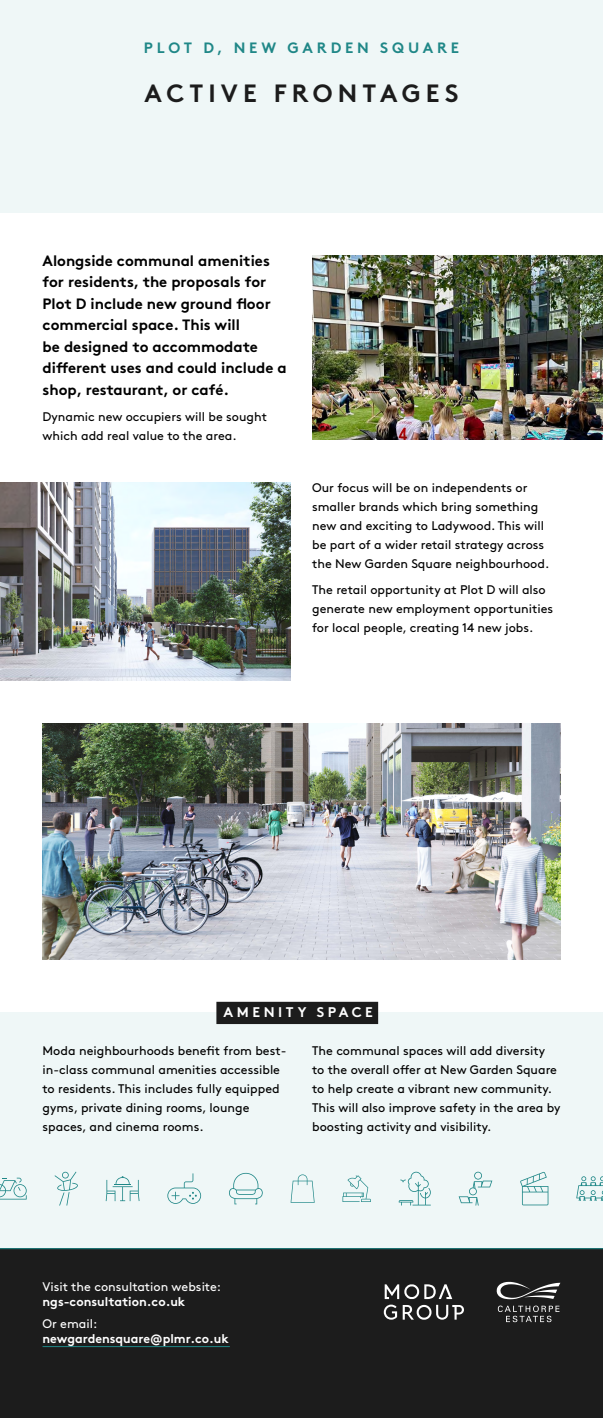
<style>
.page{position:relative;width:603px;height:1418px;background:#fff}
.page>*{position:absolute;margin:0;border:0;box-sizing:border-box;transform-origin:0 0}
.t1{font:700 25px "Brown";letter-spacing:.205em;color:#1c1c1c}
.t2{font:700 15px/21.5px "Brown";color:#000}
.t3{font:700 15px "Brown";letter-spacing:.255em;color:#1f8787}
.t4{font:700 14px "Brown";letter-spacing:.255em;color:#fff}
.t5{font:12.5px/19px "Brown";color:#000}
.t6{font:700 12.5px "Brown";color:#fff}
.t7{font:12.5px "Brown";color:#fff}
</style>
<div class="page">
<div style="left:0;top:1248px;width:602px;height:169px;background:#1c1c1c"></div>
<hr style="left:0;top:1248px;width:602px;height:1px;background:#1f8787">
<div style="left:0;top:0;width:602px;height:212px;background:#eff7f7"></div>
<div style="left:0;top:1012px;width:602px;height:236px;background:#eff7f7"></div>
<svg style="left:496px;top:1281px;width:64px;height:18px"></svg>
<svg style="left:497px;top:1305px;width:62px;height:17px"></svg>
<hr style="left:43px;top:1345px;width:187px;height:1px;background:#1f8787">
<svg style="left:383px;top:1284px;width:81px;height:35px"></svg>
<img style="left:0;top:482px;width:291px;height:199px">
<img style="left:312px;top:255px;width:290px;height:185px">
<div style="left:216px;top:1001px;width:162px;height:23px;background:#1c1c1c"></div>
<img style="left:43px;top:723px;width:517px;height:236px">
<svg style="left:54px;top:1171px;width:24px;height:34px"></svg>
<svg style="left:106px;top:1176px;width:33px;height:25px"></svg>
<svg style="left:520px;top:1171px;width:28px;height:34px"></svg>
<svg style="left:167px;top:1173px;width:34px;height:30px"></svg>
<svg style="left:0;top:1177px;width:27px;height:22px"></svg>
<svg style="left:229px;top:1172px;width:34px;height:32px"></svg>
<svg style="left:398px;top:1171px;width:32px;height:34px"></svg>
<svg style="left:576px;top:1176px;width:26px;height:24px"></svg>
<svg style="left:458px;top:1171px;width:34px;height:34px"></svg>
<svg style="left:342px;top:1175px;width:28px;height:26px"></svg>
<svg style="left:290px;top:1174px;width:24px;height:28px"></svg>
<p class="t3" style="left:144px;top:36px;width:316px">PLOT D, NEW GARDEN SQUARE</p>
<h1 class="t1" style="left:144px;top:73px;width:315px">ACTIVE FRONTAGES</h1>
<p class="t2" style="left:43px;top:248px;width:245px">Alongside communal amenities for residents, the proposals for<br>Plot D include new ground floor commercial space. This will<br>be designed to accommodate different uses and could include a shop, restaurant, or café.</p>
<p class="t5" style="left:43px;top:406px;width:226px">Dynamic new occupiers will be sought which add real value to the area.</p>
<p class="t5" style="left:312px;top:477px;width:238px">Our focus will be on independents or smaller brands which bring something new and exciting to Ladywood. This will be part of a wider retail strategy across the New Garden Square neighbourhood.</p>
<p class="t5" style="left:312px;top:579px;width:242px">The retail opportunity at Plot D will also generate new employment opportunities for local people, creating 14 new jobs.</p>
<p class="t4" style="left:223px;top:1001px;width:151px">AMENITY SPACE</p>
<p class="t5" style="left:312px;top:1040px;width:250px">The communal spaces will add diversity to the overall offer at New Garden Square to help create a vibrant new community.<br>This will also improve safety in the area by boosting activity and visibility.</p>
<p class="t5" style="left:43px;top:1040px;width:245px">Moda neighbourhoods benefit from best&shy;in-class communal amenities accessible to residents. This includes fully equipped gyms, private dining rooms, lounge spaces, and cinema rooms.</p>
<p class="t7" style="left:43px;top:1277px;width:180px">Visit the consultation website:</p>
<p class="t6" style="left:43px;top:1291px;width:144px">ngs-consultation.co.uk</p>
<p class="t7" style="left:43px;top:1314px;width:56px">Or email:</p>
<p class="t6" style="left:43px;top:1328px;width:188px">newgardensquare@plmr.co.uk</p>
</div>
